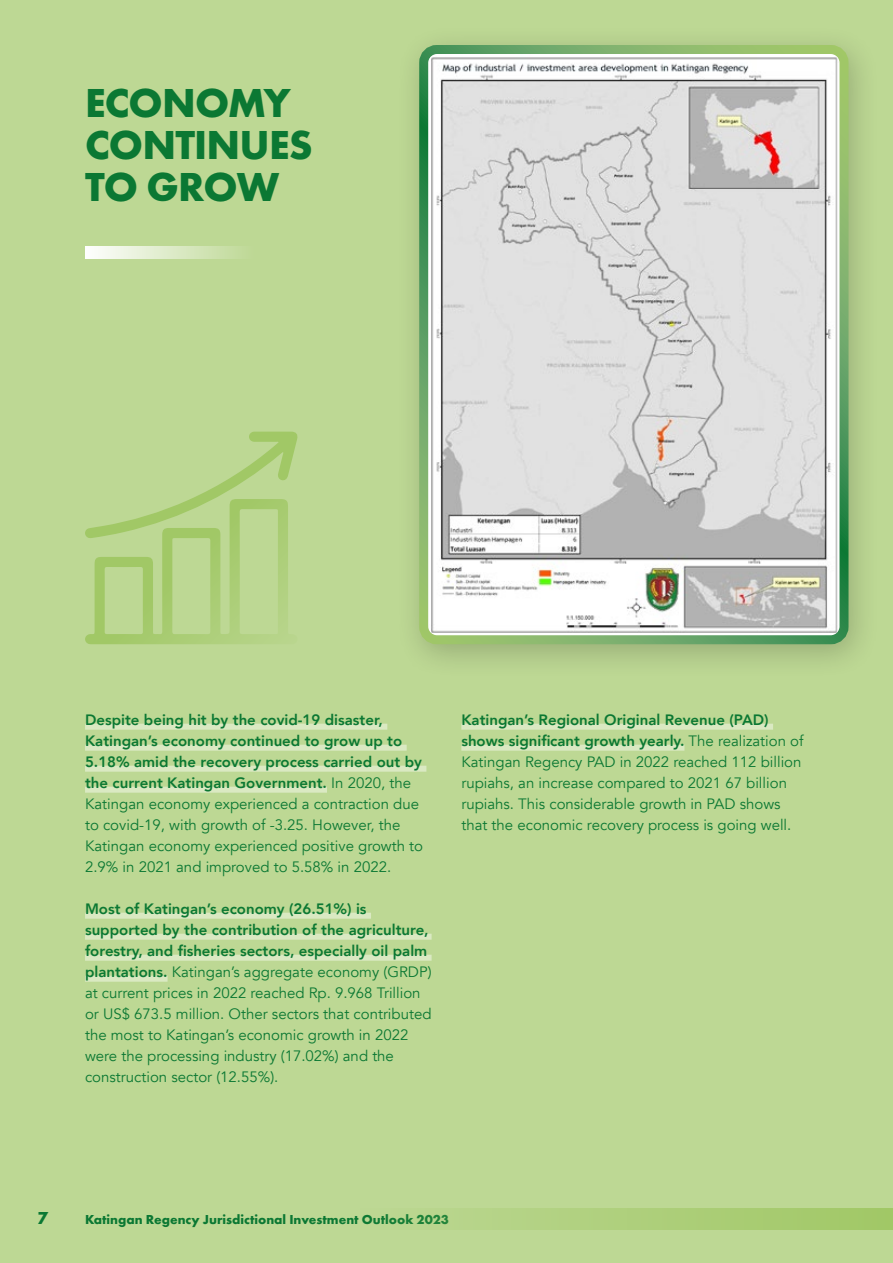
<style>
.page{position:relative;width:893px;height:1263px;background:#bdd894}
.page>*{position:absolute;margin:0;border:0;box-sizing:border-box;transform-origin:0 0}
.t1{font:700 42px/42px "Futura PT";letter-spacing:-.02em;color:#0b7833}
.t2{font:700 18px "Futura PT";color:#0b7833}
.t3{font:15px/21px "Avenir";color:#0b7833}
.t4{font:700 13.5px "Futura PT";color:#0b7833}
.s1{font-weight:800}
</style>
<div class="page">
<div style="left:395px;top:24px;width:486px;height:655px;background:#000;opacity:.2"></div>
<img style="left:429px;top:55px;width:409px;height:579px">
<div style="left:419px;top:45px;width:429px;height:599px;border:9px solid #fff;border-radius:13px"></div>
<div style="left:85px;top:724px;width:302px;height:6px;background:#dae9c2"></div>
<div style="left:85px;top:745px;width:322px;height:6px;background:#dae9c2"></div>
<div style="left:85px;top:766px;width:341px;height:6px;background:#dae9c2"></div>
<div style="left:85px;top:787px;width:242px;height:6px;background:#dae9c2"></div>
<div style="left:85px;top:913px;width:286px;height:6px;background:#dae9c2"></div>
<div style="left:85px;top:934px;width:347px;height:6px;background:#dae9c2"></div>
<div style="left:85px;top:955px;width:347px;height:6px;background:#dae9c2"></div>
<div style="left:85px;top:976px;width:83px;height:6px;background:#dae9c2"></div>
<div style="left:461px;top:724px;width:312px;height:6px;background:#dae9c2"></div>
<div style="left:461px;top:745px;width:223px;height:6px;background:#dae9c2"></div>
<svg style="left:85px;top:246px;width:153px;height:13px;background:#e0ecce"></svg>
<svg style="left:85px;top:432px;width:213px;height:212px"></svg>
<div style="left:357px;top:1208px;width:536px;height:21px;background:linear-gradient(to right,#bdd794,#a1c866)"></div>
<h1 class="t1" style="left:85px;top:81px;width:229px">ECONOMY<br>CONTINUES<br>TO GROW</h1>
<p class="t3" style="left:85px;top:710px;width:340px"><span class="s1">Despite being hit by the covid-19 disaster, Katingan’s economy continued to grow up to 5.18% amid the recovery process carried out by the current Katingan Government.</span> In 2020, the Katingan economy experienced a contraction due to covid-19, with growth of -3.25. However, the Katingan economy experienced positive growth to 2.9% in 2021 and improved to 5.58% in 2022.</p>
<p class="t3" style="left:85px;top:899px;width:348px"><span class="s1">Most of Katingan’s economy (26.51%) is supported by the contribution of the agriculture, forestry, and fisheries sectors, especially oil palm plantations.</span> Katingan’s aggregate economy (GRDP) at current prices in 2022 reached Rp. 9.968 Trillion or US$ 673.5 million. Other sectors that contributed the most to Katingan’s economic growth in 2022 were the processing industry (17.02%) and the construction sector (12.55%).</p>
<p class="t3" style="left:461px;top:710px;width:344px"><span class="s1">Katingan’s Regional Original Revenue (PAD) shows significant growth yearly.</span> The realization of Katingan Regency PAD in 2022 reached 112 billion rupiahs, an increase compared to 2021 67 billion rupiahs. This considerable growth in PAD shows that the economic recovery process is going well.</p>
<p class="t2" style="left:37px;top:1206px;width:12px">7</p>
<p class="t4" style="left:85px;top:1210px;width:365px">Katingan Regency Jurisdictional Investment Outlook 2023</p>
</div>
